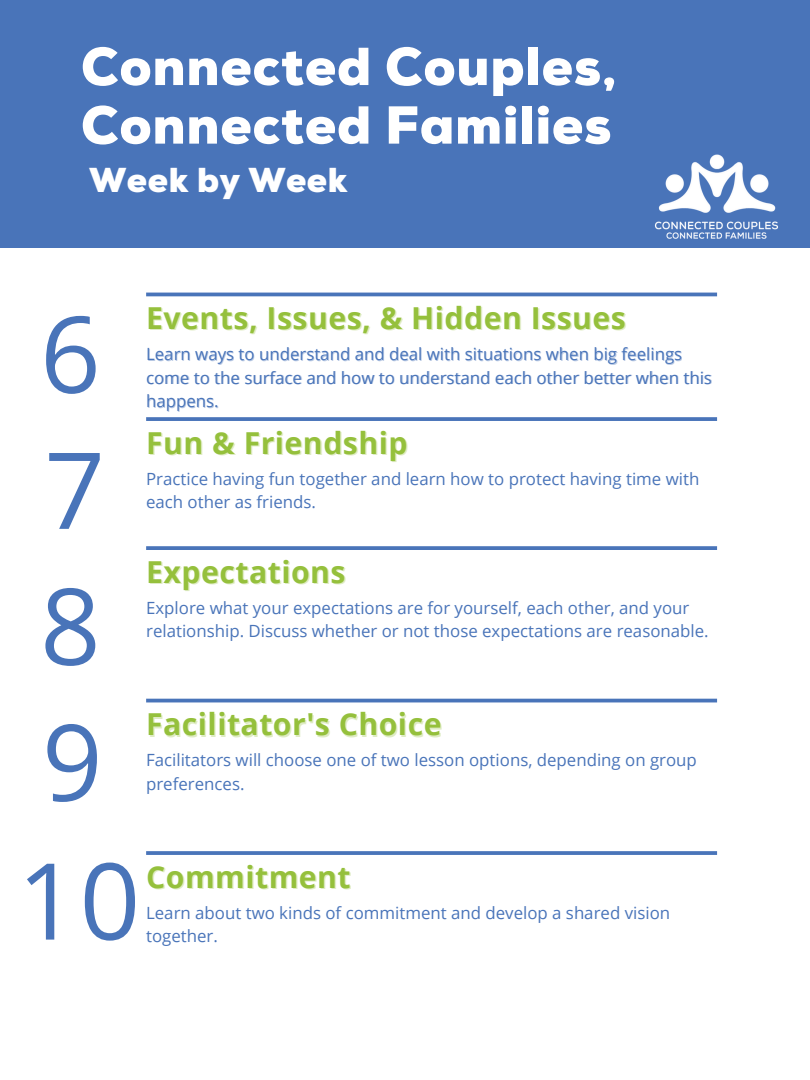
<style>
.page{position:relative;width:810px;height:1080px;background:#fff}
.page>*{position:absolute;margin:0;border:0;box-sizing:border-box;transform-origin:0 0}
.t1{font:106.25px "Open Sans";color:#4974b9}
.t2{font:900 53.25px/58.6px "Nexa";letter-spacing:.015em;color:#fff}
.t3{font:900 34.5px "Nexa";letter-spacing:.015em;color:#fff}
.t4{font:700 30.25px "Open Sans";letter-spacing:.015em;color:#95c03c}
.t5{font:16.81px/23.4px "Open Sans";color:#4974b9}
</style>
<div class="page">
<div style="left:0;top:0;width:810px;height:248px;background:#4974b9"></div>
<hr style="left:146px;top:293px;width:571px;height:3px;background:#4974b9">
<svg style="left:146px;top:417px;width:571px;height:4px;background:#527bbc"></svg>
<svg style="left:146px;top:546px;width:571px;height:4px;background:#527bbc"></svg>
<hr style="left:146px;top:699px;width:571px;height:3px;background:#4974b9">
<svg style="left:146px;top:851px;width:571px;height:4px;background:#527bbc"></svg>
<img style="left:655px;top:154px;width:123px;height:85px">
<p class="t2" style="left:81px;top:39px;width:537px">Connected Couples,<br>Connected Families</p>
<p class="t3" style="left:90px;top:160px;width:259px">Week by Week</p>
<p class="t1" style="left:40px;top:279px;width:62px">6</p>
<p class="t1" style="left:44px;top:415px;width:62px">7</p>
<p class="t1" style="left:40px;top:551px;width:62px">8</p>
<p class="t1" style="left:42px;top:687px;width:62px">9</p>
<p class="t4" style="left:146px;top:297px;width:481px">Events, Issues, &amp; Hidden Issues</p>
<p class="t5" style="left:146px;top:342px;width:567px">Learn ways to understand and deal with situations when big feelings come to the surface and how to understand each other better when this happens.</p>
<p class="t4" style="left:146px;top:421px;width:263px">Fun &amp; Friendship</p>
<p class="t5" style="left:146px;top:467px;width:555px">Practice having fun together and learn how to protect having time with each other as friends.</p>
<p class="t4" style="left:146px;top:550px;width:201px">Expectations</p>
<p class="t5" style="left:146px;top:596px;width:564px">Explore what your expectations are for yourself, each other, and your relationship. Discuss whether or not those expectations are reasonable.</p>
<p class="t4" style="left:146px;top:703px;width:297px">Facilitator's Choice</p>
<p class="t5" style="left:146px;top:748px;width:552px">Facilitators will choose one of two lesson options, depending on group preferences.</p>
<p class="t1" style="left:17px;top:826px;width:125px">10</p>
<p class="t4" style="left:146px;top:855px;width:206px">Commitment</p>
<p class="t5" style="left:146px;top:901px;width:526px">Learn about two kinds of commitment and develop a shared vision together.</p>
</div>
